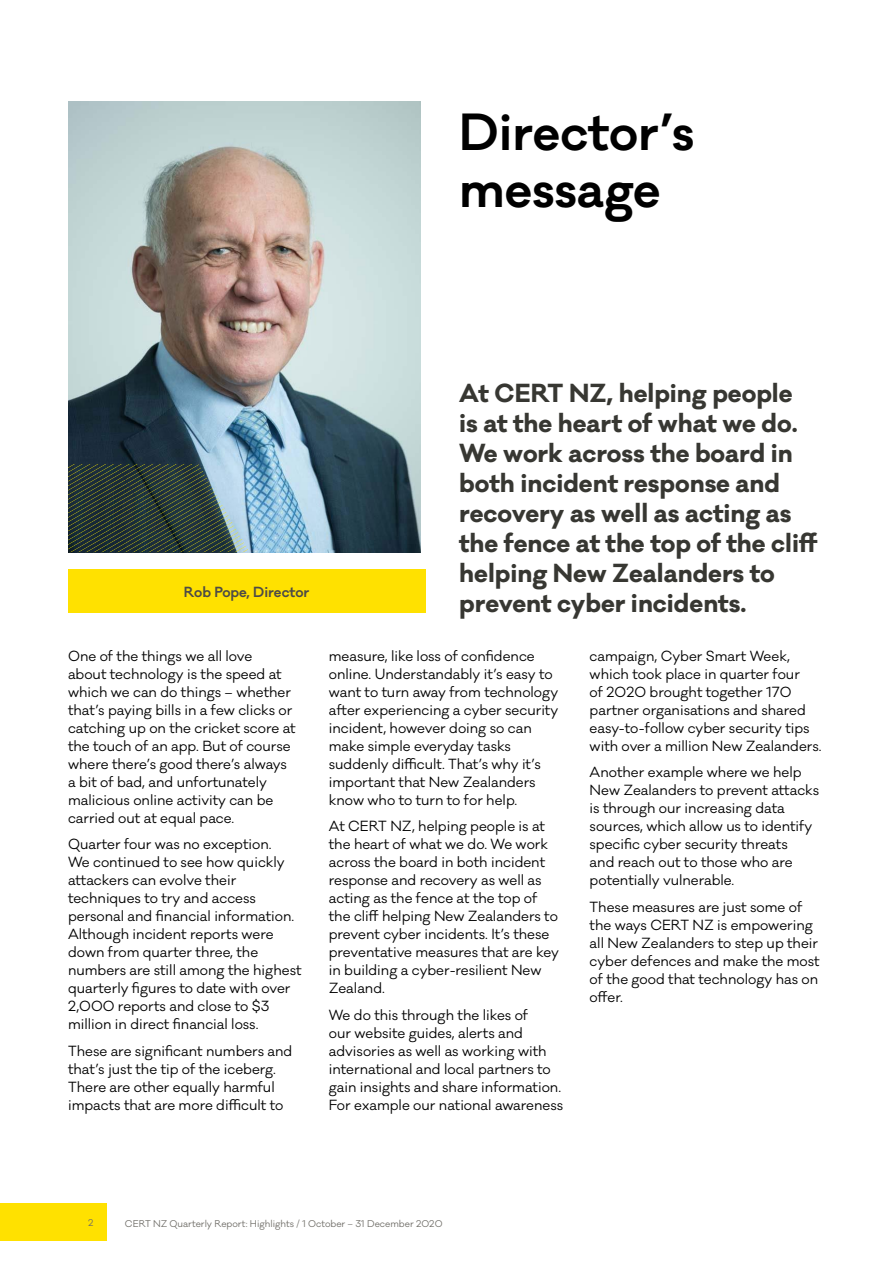
<style>
.page{position:relative;width:893px;height:1263px;background:#fff}
.page>*{position:absolute;margin:0;border:0;box-sizing:border-box;transform-origin:0 0}
.t1{font:600 48px/57px "Galano Classic";color:#000}
.Body{font:700 24px/30px "Galano Classic";color:#373732}
.Body-2{font:13.5px/18px "Galano Classic";color:#000}
.t2{font:600 13.5px "Galano Classic";color:#4d4b47}
.t3{font:9px "Galano Classic";color:#6e6c66}
</style>
<div class="page">
<div style="left:68px;top:569px;width:357px;height:43px;background:#ffe100"></div>
<img style="left:68px;top:102px;width:353px;height:450px">
<svg style="left:68px;top:464px;width:182px;height:88px;background:#425552"></svg>
<div style="left:0;top:1203px;width:106px;height:38px;background:#ffe100"></div>
<p class="t1" style="left:459px;top:104px;width:236px">Director’s message</p>
<p class="t2" style="left:184px;top:583px;width:127px">Rob Pope, Director</p>
<p class="Body-2" style="left:68px;top:647px;width:229px">One of the things we all love<br>about technology is the speed at which we can do things – whether that’s paying bills in a few clicks or catching up on the cricket score at the touch of an app. But of course where there’s good there’s always a bit of bad, and unfortunately malicious online activity can be carried out at equal pace.</p>
<p class="Body-2" style="left:68px;top:836px;width:235px">Quarter four was no exception.<br>We continued to see how quickly attackers can evolve their techniques to try and access personal and financial information.<br>Although incident reports were down from quarter three, the numbers are still among the highest quarterly figures to date with over<br>2,000 reports and close to $3 million in direct financial loss.</p>
<p class="Body-2" style="left:68px;top:1042px;width:226px">These are significant numbers and that’s just the tip of the iceberg.<br>There are other equally harmful impacts that are more difficult to</p>
<p class="Body" style="left:459px;top:378px;width:360px">At CERT NZ, helping people<br>is at the heart of what we do.<br>We work across the board in both incident response and recovery as well as acting as the fence at the top of the cliff helping New Zealanders to prevent cyber incidents.</p>
<p class="Body-2" style="left:329px;top:647px;width:231px">measure, like loss of confidence online. Understandably it’s easy to want to turn away from technology after experiencing a cyber security incident, however doing so can make simple everyday tasks suddenly difficult. That’s why it’s important that New Zealanders know who to turn to for help.</p>
<p class="Body-2" style="left:329px;top:818px;width:232px">At CERT NZ, helping people is at the heart of what we do. We work across the board in both incident response and recovery as well as acting as the fence at the top of the cliff helping New Zealanders to prevent cyber incidents. It’s these preventative measures that are key in building a cyber-resilient New<br>Zealand.</p>
<p class="Body-2" style="left:329px;top:1006px;width:236px">We do this through the likes of<br>our website guides, alerts and advisories as well as working with international and local partners to gain insights and share information.<br>For example our national awareness</p>
<p class="Body-2" style="left:590px;top:647px;width:233px">campaign, Cyber Smart Week, which took place in quarter four<br>of 2020 brought together 170 partner organisations and shared easy-to-follow cyber security tips with over a million New Zealanders.</p>
<p class="Body-2" style="left:590px;top:764px;width:231px">Another example where we help<br>New Zealanders to prevent attacks is through our increasing data sources, which allow us to identify specific cyber security threats<br>and reach out to those who are potentially vulnerable.</p>
<p class="Body-2" style="left:590px;top:898px;width:232px">These measures are just some of the ways CERT NZ is empowering all New Zealanders to step up their cyber defences and make the most of the good that technology has on offer.</p>
<p class="t3" style="left:88px;top:1217px;width:7px">2</p>
<p class="t3" style="left:125px;top:1218px;width:319px">CERT NZ Quarterly Report: Highlights / 1 October – 31 December 2020</p>
</div>
